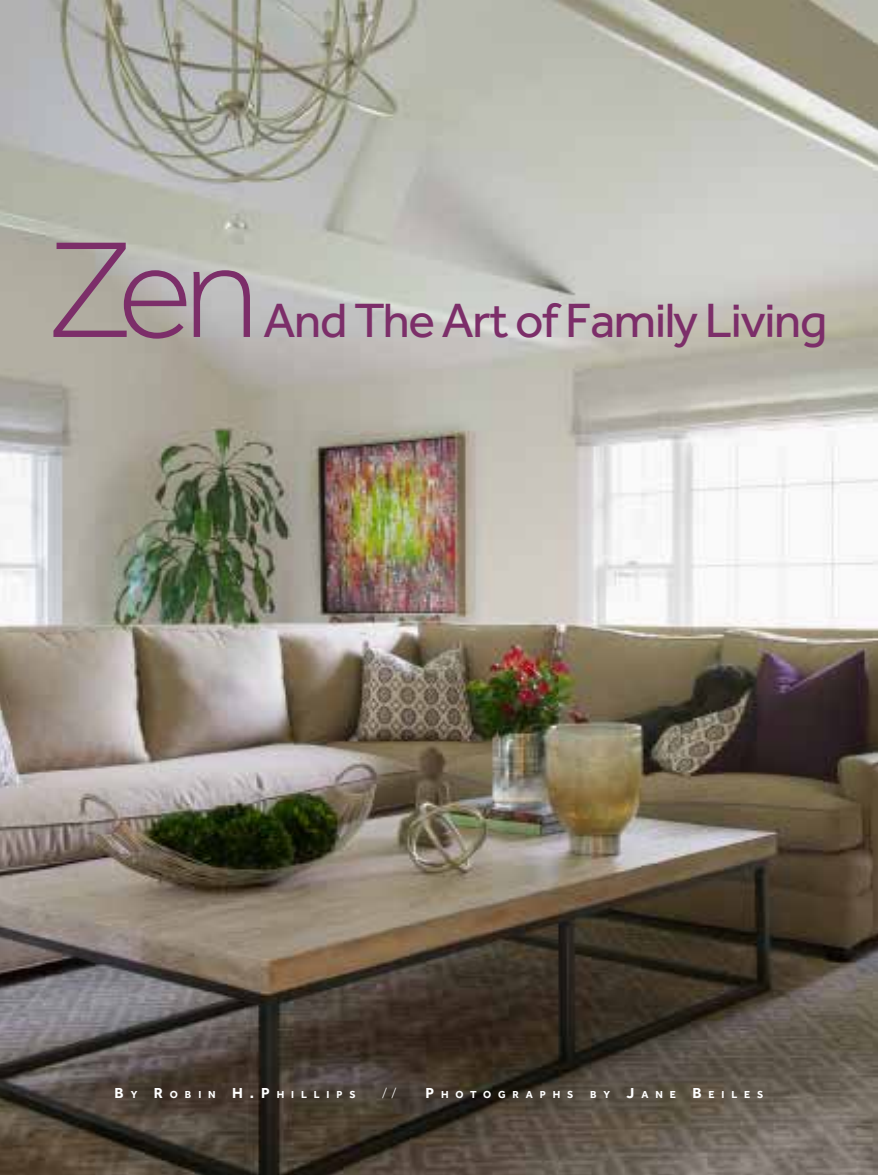
<style>
.page{position:relative;width:878px;height:1175px;background:#fff}
.page>*{position:absolute;margin:0;border:0;box-sizing:border-box;transform-origin:0 0}
.t1{font:300 141.3px "Effra";color:#7c2e69}
.t2{font:49.8px "Effra";letter-spacing:-.025em;color:#7c2e69}
.t3{font:300 15px "Effra";color:#fff}
.t4{font:700 10.5px "Effra";letter-spacing:.655em;color:#fff}
.s1{font-size:15px}
</style>
<div class="page">
<img style="left:0;top:0;width:878px;height:1174px">
<h1 class="t1" style="left:46px;top:210px;width:214px">Zen</h1>
<h2 class="t2" style="left:263px;top:291px;width:565px">And The Art of Family Living</h2>
<p class="t4" style="left:115px;top:1088px;width:242px"><span class="s1">B</span>Y <span class="s1">R</span>OBIN <span class="s1">H.P</span>H ILLIPS</p>
<h3 class="t3" style="left:382px;top:1084px;width:17px">/ /</h3>
<p class="t4" style="left:425px;top:1088px;width:125px"><span class="s1">P</span>H OTOGRAPH</p>
<p class="t4" style="left:567px;top:1088px;width:8px">S</p>
<p class="t4" style="left:590px;top:1088px;width:175px">BY <span class="s1">J</span>ANE <span class="s1">B</span>EILES</p>
</div>
